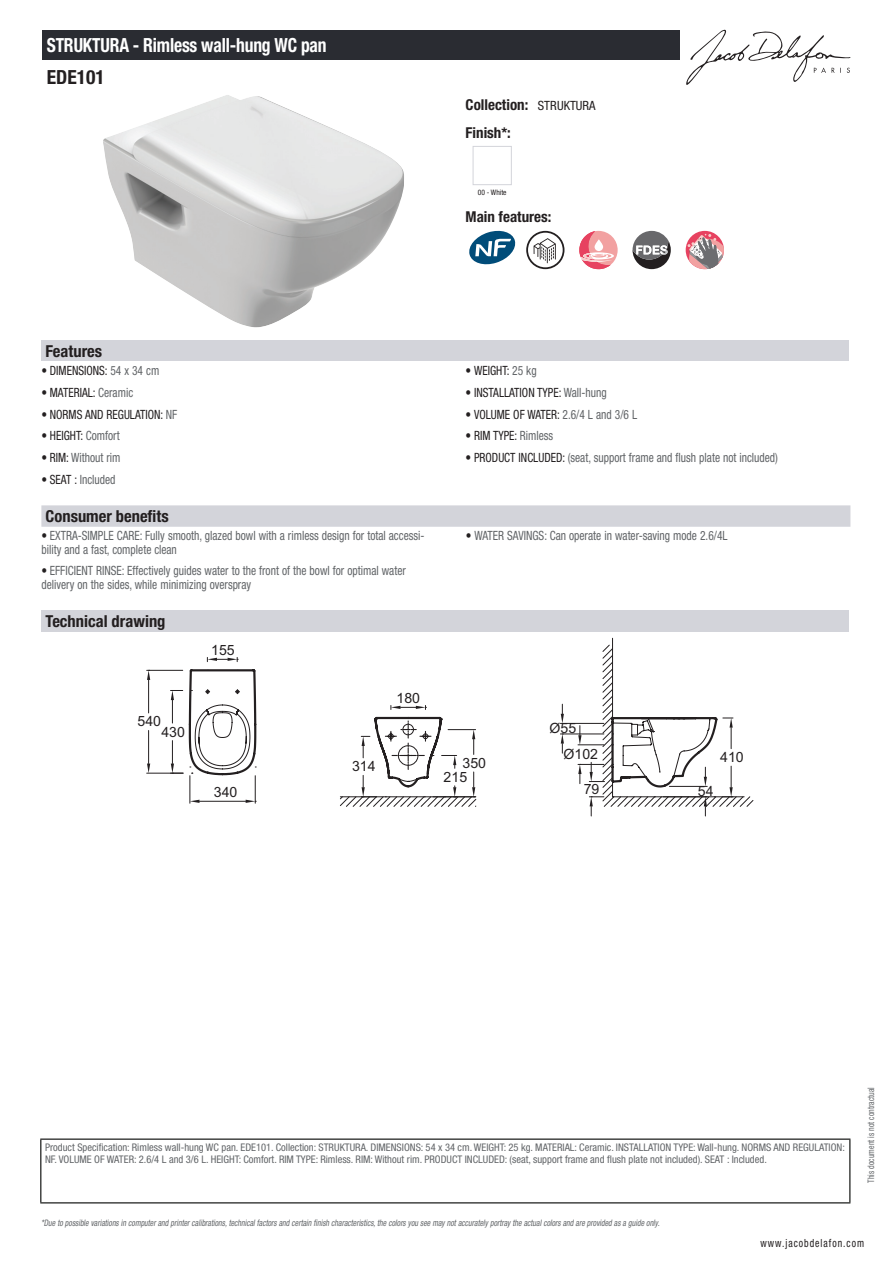
<style>
.page{position:relative;width:893px;height:1263px;background:#fff}
.page>*{position:absolute;margin:0;border:0;box-sizing:border-box;transform-origin:0 0}
.t1{font:700 condensed 19.5px "Helvetica Neue LT Std";letter-spacing:-.01em;color:#fff;scale:.9 1}
.t2{font:700 condensed 19.5px "Helvetica Neue LT Std";color:#231f20}
.t3{font:700 condensed 16.5px "Helvetica Neue LT Std";color:#231f20}
.t4{font:700 condensed 15px/27.8px "Helvetica Neue LT Std";color:#231f20}
.t5{font:14.1px "Arial";color:#231f20}
.t6{font:condensed 12.75px/13.5px "Helvetica Neue LT Std";color:#626568;scale:.9 1}
.t7{font:condensed 12.75px "Helvetica Neue LT Std";color:#231f20;scale:.9 1}
.t8{font:condensed 11.25px "Helvetica Neue LT Std";letter-spacing:.1em;color:#231f20;scale:.87 1}
.t9{font:condensed 10.5px/12px "Helvetica Neue LT Std";color:#626568}
.t10{font:italic condensed 9px "Helvetica Neue LT Std";color:#626568;scale:.87 1}
.t11{font:condensed 9px "Helvetica Neue LT Std";color:#626568;scale:.87 1}
.t12{font:condensed 7.5px "Helvetica Neue LT Std";color:#231f20}
.s1{font-weight:400;font-size:12.75px}
.s2{color:#626568}
.s3{color:#231f20}
</style>
<div class="page">
<svg style="left:686px;top:30px;width:164px;height:55px"></svg>
<img style="left:103px;top:95px;width:301px;height:232px">
<div style="left:473px;top:146px;width:39px;height:39px;border:1px solid #d3d4da"></div>
<svg style="left:469px;top:231px;width:46px;height:33px"></svg>
<svg style="left:526px;top:231px;width:38px;height:38px"></svg>
<div style="left:579px;top:231px;width:39px;height:38px;background:#f2a1a1;border-radius:50%"></div>
<svg style="left:579px;top:231px;width:35px;height:38px"></svg>
<svg style="left:632px;top:231px;width:39px;height:38px"></svg>
<div style="left:686px;top:231px;width:38px;height:38px;background:#e74260;border-radius:50%"></div>
<svg style="left:688px;top:234px;width:36px;height:35px"></svg>
<div style="left:41px;top:340px;width:808px;height:21px;background:#d3d4da"></div>
<svg style="left:41px;top:505px;width:809px;height:22px;background:#d4d5db"></svg>
<div style="left:41px;top:610px;width:808px;height:21px;background:#d3d4da"></div>
<svg style="left:340px;top:644px;width:413px;height:163px"></svg>
<svg style="left:589px;top:796px;width:15px;height:20px"></svg>
<hr style="left:663px;top:796px;width:44px;height:1px;background:#231f20">
<svg style="left:704px;top:796px;width:3px;height:20px"></svg>
<svg style="left:723px;top:717px;width:10px;height:32px"></svg>
<svg style="left:723px;top:766px;width:10px;height:31px"></svg>
<svg style="left:207px;top:657px;width:31px;height:5px"></svg>
<hr style="left:147px;top:773px;width:36px;height:1px;background:#231f20">
<hr style="left:147px;top:670px;width:36px;height:1px;background:#231f20">
<hr style="left:148px;top:730px;width:1px;height:33px;background:#231f20">
<hr style="left:148px;top:680px;width:1px;height:33px;background:#231f20">
<svg style="left:147px;top:763px;width:3px;height:10px"></svg>
<svg style="left:147px;top:670px;width:3px;height:10px"></svg>
<svg style="left:170px;top:690px;width:13px;height:33px"></svg>
<svg style="left:170px;top:740px;width:13px;height:34px"></svg>
<hr style="left:199px;top:801px;width:47px;height:1px;background:#231f20">
<svg style="left:189px;top:789px;width:10px;height:14px"></svg>
<svg style="left:246px;top:789px;width:10px;height:14px"></svg>
<svg style="left:188px;top:668px;width:531px;height:121px"></svg>
<svg style="left:236px;top:690px;width:3px;height:4px"></svg>
<svg style="left:206px;top:690px;width:4px;height:4px"></svg>
<svg style="left:361px;top:718px;width:115px;height:79px"></svg>
<div style="left:43px;top:30px;width:637px;height:30px;background:#2a2c32"></div>
<hr style="left:40px;top:1138px;width:810px;height:2px;background:#040503">
<hr style="left:40px;top:1140px;width:1px;height:62px;background:#040503">
<hr style="left:849px;top:1140px;width:1px;height:62px;background:#040503">
<hr style="left:40px;top:1202px;width:810px;height:1px;background:#040503">
<h1 class="t1" style="left:47px;top:33px;width:312px">STRUKTURA - Rimless wall-hung WC pan</h1>
<h1 class="t2" style="left:47px;top:65px;width:60px">EDE101</h1>
<p class="t4" style="left:466px;top:90px;width:131px">Collection: <span class="s1">STRUKTURA<br></span>Finish*:</p>
<p class="t12" style="left:478px;top:188px;width:30px">00 - White</p>
<p class="t4" style="left:466px;top:203px;width:87px">Main features:</p>
<p class="t3" style="left:46px;top:341px;width:58px">Features</p>
<p class="t7" style="left:41px;top:363px;width:132px">• DIMENSIONS: <span class="s2">54 x 34 cm</span></p>
<p class="t7" style="left:466px;top:363px;width:80px">• WEIGHT: <span class="s2">25 kg</span></p>
<p class="t7" style="left:41px;top:385px;width:104px">• MATERIAL: <span class="s2">Ceramic</span></p>
<p class="t7" style="left:466px;top:385px;width:158px">• INSTALLATION TYPE: <span class="s2">Wall-hung</span></p>
<p class="t7" style="left:41px;top:407px;width:153px">• NORMS AND REGULATION: <span class="s2">NF</span></p>
<p class="t7" style="left:466px;top:407px;width:192px">• VOLUME OF WATER: <span class="s2">2.6/4 L and 3/6 L</span></p>
<p class="t7" style="left:41px;top:428px;width:88px">• HEIGHT: <span class="s2">Comfort</span></p>
<p class="t7" style="left:466px;top:428px;width:99px">• RIM TYPE: <span class="s2">Rimless</span></p>
<p class="t6" style="left:41px;top:451px;width:89px"><span class="s3">• RIM:</span> Without rim</p>
<p class="t6" style="left:466px;top:451px;width:349px"><span class="s3">• PRODUCT INCLUDED:</span> (seat, support frame and flush plate not included)</p>
<p class="t6" style="left:41px;top:473px;width:84px"><span class="s3">• SEAT :</span> Included</p>
<p class="t3" style="left:46px;top:506px;width:125px">Consumer benefits</p>
<p class="t6" style="left:41px;top:529px;width:427px"><span class="s3">•</span> EXTRA-SIMPLE CARE: Fully smooth, glazed bowl with a rimless design for total accessi&shy;bility and a fast, complete clean</p>
<p class="t6" style="left:466px;top:529px;width:292px"><span class="s3">•</span> WATER SAVINGS: Can operate in water-saving mode 2.6/4L</p>
<p class="t6" style="left:41px;top:564px;width:406px"><span class="s3">•</span> EFFICIENT RINSE: Effectively guides water to the front of the bowl for optimal water delivery on the sides, while minimizing overspray</p>
<p class="t3" style="left:46px;top:611px;width:121px">Technical drawing</p>
<p class="t5" style="left:137px;top:712px;width:25px">540</p>
<p class="t5" style="left:161px;top:722px;width:25px">430</p>
<p class="t5" style="left:211px;top:641px;width:25px">155</p>
<p class="t5" style="left:214px;top:783px;width:25px">340</p>
<p class="t5" style="left:397px;top:689px;width:25px">180</p>
<p class="t5" style="left:352px;top:757px;width:25px">314</p>
<p class="t5" style="left:462px;top:754px;width:25px">350</p>
<p class="t5" style="left:444px;top:768px;width:25px">215</p>
<p class="t5" style="left:550px;top:719px;width:28px">Ø55</p>
<p class="t5" style="left:564px;top:745px;width:36px">Ø102</p>
<p class="t5" style="left:584px;top:780px;width:17px">79</p>
<p class="t5" style="left:720px;top:748px;width:25px">410</p>
<p class="t5" style="left:698px;top:782px;width:17px">54</p>
<p class="t9" style="left:45px;top:1141px;width:801px">Product Specification: Rimless wall-hung WC pan. EDE101. Collection: STRUKTURA. DIMENSIONS: 54 x 34 cm. WEIGHT: 25 kg. MATERIAL: Ceramic. INSTALLATION TYPE: Wall-hung. NORMS AND REGULATION:<br>NF. VOLUME OF WATER: 2.6/4 L and 3/6 L. HEIGHT: Comfort. RIM TYPE: Rimless. RIM: Without rim. PRODUCT INCLUDED: (seat, support frame and flush plate not included). SEAT : Included.</p>
<p class="t10" style="left:41px;top:1217px;width:714px">*Due to possible variationsin computerand printercalibrations,technicalfactorsand certain finish characteristics,the colorsyou see maynotaccuratelyportraythe actualcolorsand are provided asa guide only.</p>
<p class="t11" style="left:866px;top:1183px;width:111px;rotate:-90deg">This document is not contractual</p>
<p class="t8" style="left:760px;top:1237px;width:121px">www.jacobdelafon.com</p>
</div>
